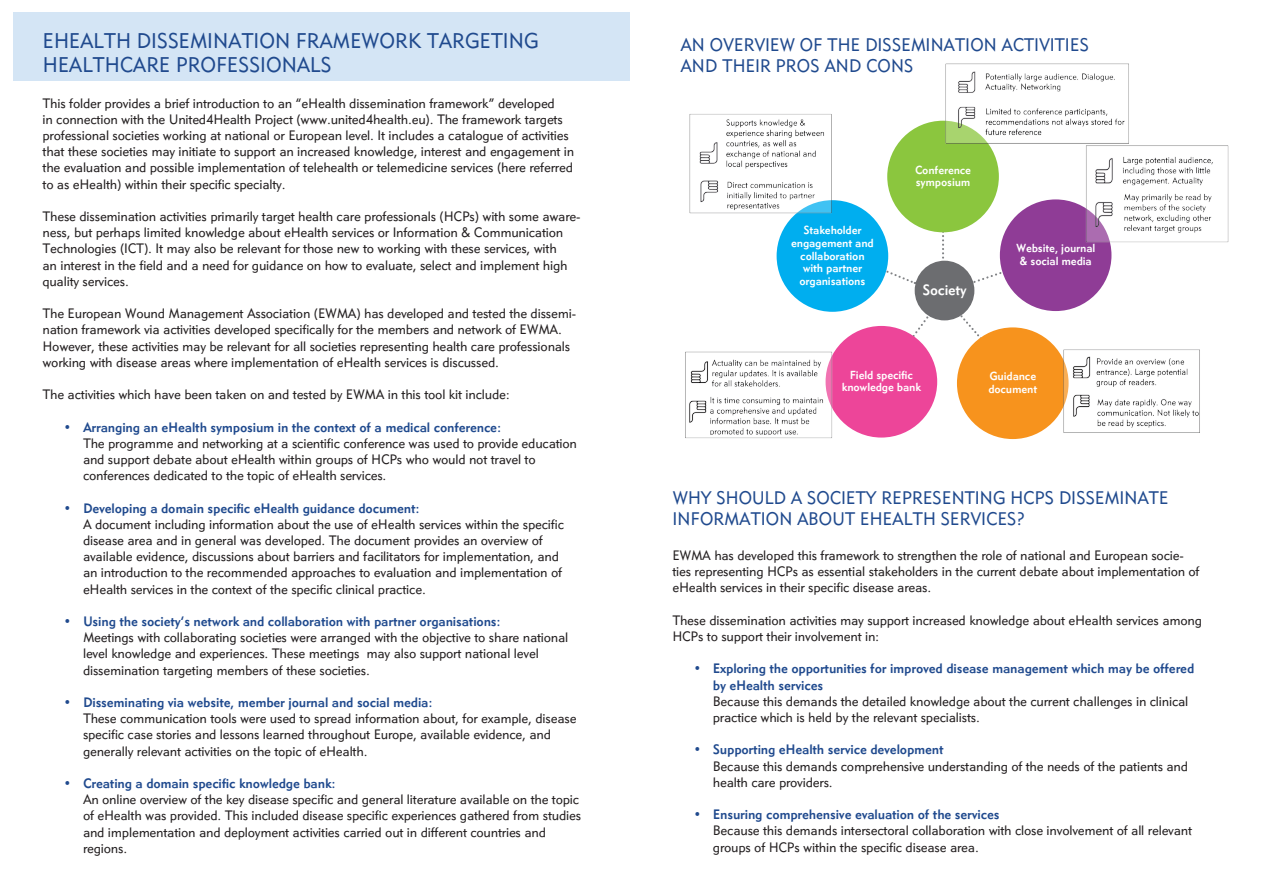
<style>
.page{position:relative;width:1263px;height:893px;background:#fff}
.page>*{position:absolute;margin:0;border:0;box-sizing:border-box;transform-origin:0 0}
.t1{font:300 21px "EWMA";color:#204a8e}
.t2{font:300 18px "EWMA";color:#204a8e}
.t3{font:600 14.7px "EWMA";color:#fff}
.t4{font:300 13.5px/16.2px "EWMA";color:#231f20}
.t5{font:600 13.5px "EWMA";color:#204a8e}
.t6{font:600 11.55px "EWMA";color:#fff}
</style>
<div class="page">
<svg style="left:942px;top:232px;width:2px;height:29px"></svg>
<svg style="left:883px;top:269px;width:33px;height:16px"></svg>
<svg style="left:971px;top:272px;width:34px;height:13px"></svg>
<svg style="left:955px;top:310px;width:27px;height:30px"></svg>
<svg style="left:911px;top:310px;width:23px;height:31px"></svg>
<div style="left:13px;top:13px;width:616px;height:68px;background:#d4e5f5"></div>
<div style="left:887px;top:121px;width:112px;height:111px;background:#8bc63e;border-radius:50%"></div>
<div style="left:1000px;top:199px;width:111px;height:112px;background:#8f3c96;border-radius:50%"></div>
<div style="left:957px;top:327px;width:111px;height:112px;background:#f7931d;border-radius:50%"></div>
<div style="left:825px;top:326px;width:112px;height:112px;background:#ed4599;border-radius:50%"></div>
<div style="left:777px;top:200px;width:111px;height:112px;background:#00aeef;border-radius:50%"></div>
<div style="left:915px;top:261px;width:59px;height:59px;background:#6c6d70;border-radius:50%"></div>
<img style="left:689px;top:114px;width:143px;height:101px">
<img style="left:944px;top:63px;width:185px;height:85px">
<img style="left:1082px;top:141px;width:147px;height:105px">
<img style="left:1056px;top:348px;width:144px;height:85px">
<img style="left:685px;top:350px;width:153px;height:88px">
<p class="t1" style="left:43px;top:27px;width:498px">EHEALTH DISSEMINATION FRAMEWORK TARGETING</p>
<p class="t1" style="left:43px;top:51px;width:290px">HEALTHCARE PROFESSIONALS</p>
<p class="t4" style="left:43px;top:95px;width:533px">This folder provides a brief introduction to an “eHealth dissemination framework” developed<br>in connection with the United4Health Project (www.united4health.eu). The framework targets professional societies working at national or European level. It includes a catalogue of activities that these societies may initiate to support an increased knowledge, interest and engagement in the evaluation and possible implementation of telehealth or telemedicine services (here referred to as eHealth) within their specific specialty.</p>
<p class="t4" style="left:43px;top:208px;width:539px">These dissemination activities primarily target health care professionals (HCPs) with some aware&shy;ness, but perhaps limited knowledge about eHealth services or Information &amp; Communication Technologies (ICT). It may also be relevant for those new to working with these services, with<br>an interest in the field and a need for guidance on how to evaluate, select and implement high quality services.</p>
<p class="t4" style="left:43px;top:305px;width:535px">The European Wound Management Association (EWMA) has developed and tested the dissemi&shy;nation framework via activities developed specifically for the members and network of EWMA.<br>However, these activities may be relevant for all societies representing health care professionals working with disease areas where implementation of eHealth services is discussed.</p>
<p class="t4" style="left:43px;top:386px;width:469px">The activities which have been taken on and tested by EWMA in this tool kit include:</p>
<p class="t5" style="left:64px;top:419px;width:439px">• Arranging an eHealth symposium in the context of a medical conference:</p>
<p class="t4" style="left:83px;top:435px;width:495px">The programme and networking at a scientific conference was used to provide education</p>
<p class="t4" style="left:83px;top:451px;width:454px">and support debate about eHealth within groups of HCPs who would not travel to</p>
<p class="t4" style="left:83px;top:467px;width:305px">conferences dedicated to the topic of eHealth services.</p>
<p class="t5" style="left:64px;top:500px;width:357px">• Developing a domain specific eHealth guidance document:</p>
<p class="t4" style="left:83px;top:516px;width:482px">A document including information about the use of eHealth services within the specific</p>
<p class="t4" style="left:83px;top:532px;width:461px">disease area and in general was developed. The document provides an overview of</p>
<p class="t4" style="left:83px;top:548px;width:477px">available evidence, discussions about barriers and facilitators for implementation, and</p>
<p class="t4" style="left:83px;top:564px;width:480px">an introduction to the recommended approaches to evaluation and implementation of eHealth services in the context of the specific clinical practice.</p>
<p class="t5" style="left:64px;top:613px;width:438px">• Using the society’s network and collaboration with partner organisations:</p>
<p class="t4" style="left:83px;top:629px;width:487px">Meetings with collaborating societies were arranged with the objective to share national</p>
<p class="t4" style="left:83px;top:645px;width:457px">level knowledge and experiences. These meetings may also support national level</p>
<p class="t4" style="left:83px;top:662px;width:288px">dissemination targeting members of these societies.</p>
<p class="t5" style="left:64px;top:694px;width:370px">• Disseminating via website, member journal and social media:</p>
<p class="t4" style="left:83px;top:710px;width:495px">These communication tools were used to spread information about, for example, disease</p>
<p class="t4" style="left:83px;top:726px;width:469px">specific case stories and lessons learned throughout Europe, available evidence, and generally relevant activities on the topic of eHealth.</p>
<p class="t5" style="left:64px;top:775px;width:274px">• Creating a domain specific knowledge bank:</p>
<p class="t4" style="left:83px;top:791px;width:499px">An online overview of the key disease specific and general literature available on the topic of eHealth was provided. This included disease specific experiences gathered from studies</p>
<p class="t4" style="left:83px;top:824px;width:464px">and implementation and deployment activities carried out in different countries and regions.</p>
<p class="t2" style="left:680px;top:33px;width:410px">AN OVERVIEW OF THE DISSEMINATION ACTIVITIES</p>
<p class="t2" style="left:680px;top:54px;width:234px">AND THEIR PROS AND CONS</p>
<p class="t6" style="left:803px;top:223px;width:60px">Stakeholder</p>
<p class="t6" style="left:791px;top:236px;width:84px">engagement and</p>
<p class="t6" style="left:800px;top:249px;width:66px">collaboration</p>
<p class="t6" style="left:803px;top:261px;width:61px">with partner</p>
<p class="t6" style="left:799px;top:274px;width:67px">organisations</p>
<p class="t6" style="left:915px;top:162px;width:57px">Conference</p>
<p class="t6" style="left:916px;top:175px;width:56px">symposium</p>
<p class="t3" style="left:922px;top:281px;width:46px">Society</p>
<p class="t6" style="left:1016px;top:241px;width:81px">Website, journal</p>
<p class="t6" style="left:1020px;top:254px;width:74px">&amp; social media</p>
<p class="t6" style="left:850px;top:368px;width:65px">Field specific</p>
<p class="t6" style="left:842px;top:380px;width:81px">knowledge bank</p>
<p class="t6" style="left:989px;top:369px;width:48px">Guidance</p>
<p class="t6" style="left:988px;top:382px;width:50px">document</p>
<p class="t2" style="left:672px;top:486px;width:498px">WHY SHOULD A SOCIETY REPRESENTING HCPS DISSEMINATE</p>
<p class="t2" style="left:672px;top:507px;width:354px">INFORMATION ABOUT EHEALTH SERVICES?</p>
<p class="t4" style="left:672px;top:547px;width:528px">EWMA has developed this framework to strengthen the role of national and European socie&shy;ties representing HCPs as essential stakeholders in the current debate about implementation of eHealth services in their specific disease areas.</p>
<p class="t4" style="left:672px;top:612px;width:531px">These dissemination activities may support increased knowledge about eHealth services among<br>HCPs to support their involvement in:</p>
<p class="t5" style="left:693px;top:660px;width:502px">• Exploring the opportunities for improved disease management which may be offered</p>
<p class="t5" style="left:713px;top:677px;width:112px">by eHealth services</p>
<p class="t4" style="left:713px;top:693px;width:477px">Because this demands the detailed knowledge about the current challenges in clinical practice which is held by the relevant specialists.</p>
<p class="t5" style="left:693px;top:741px;width:252px">• Supporting eHealth service development</p>
<p class="t4" style="left:713px;top:758px;width:476px">Because this demands comprehensive understanding of the needs of the patients and health care providers.</p>
<p class="t5" style="left:693px;top:806px;width:308px">• Ensuring comprehensive evaluation of the services</p>
<p class="t4" style="left:713px;top:822px;width:480px">Because this demands intersectoral collaboration with close involvement of all relevant groups of HCPs within the specific disease area.</p>
</div>
